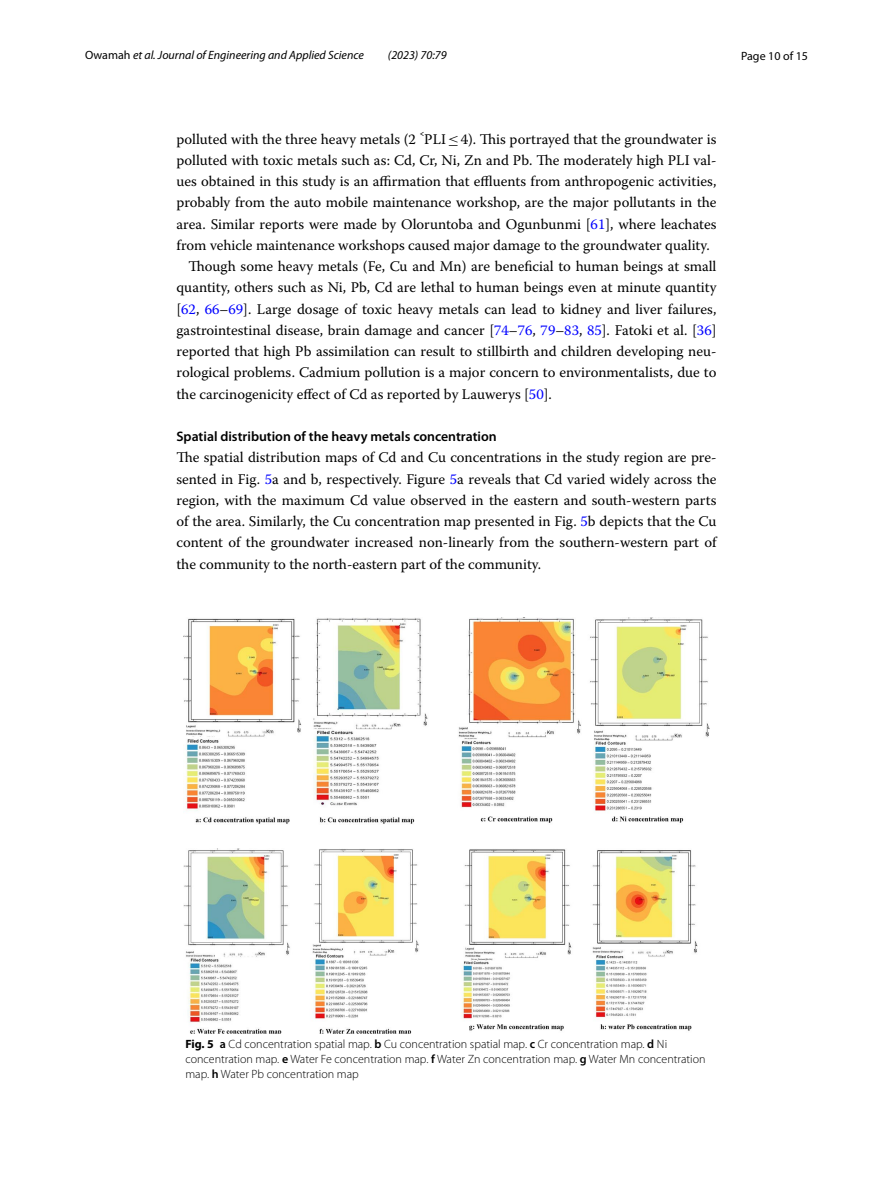
<style>
.page{position:relative;width:893px;height:1187px;background:#fff}
.page>*{position:absolute;margin:0;border:0;box-sizing:border-box;transform-origin:0 0}
.t1{font:14.7px/21.3px "Warnock Pro";color:#000;text-align:justify}
.t2{font:600 13.8px "Myriad Pro";color:#000}
.t3{font:300 12px/15px "Myriad Pro";color:#000}
.t4{font:italic 12px "Myriad Pro";color:#000}
.t5{font:12px "Myriad Pro";color:#000}
.s1{font-style:normal}
.s2{font-family:"Code 2000"}
.s3{font-family:"MTSY"}
.s4{color:#00f}
.s5{font-weight:700}
.s6{font-weight:600}
</style>
<div class="page">
<img style="left:184px;top:617px;width:525px;height:416px">
<p class="t4" style="left:85px;top:48px;width:280px"><span class="s1">Owamah</span> et al. Journal of Engineering and Applied Science</p>
<p class="t4" style="left:388px;top:48px;width:60px">(2023) 70:79</p>
<p class="t5" style="left:741px;top:48px;width:68px">Page 10 of 15</p>
<p class="t1" style="left:176px;top:128px;width:541px">polluted with the three heavy metals (2 <span class="s2">˂</span>PLI<span class="s3">≤</span>4). This portrayed that the groundwater is</p>
<p class="t1" style="left:176px;top:149px;width:542px">polluted with toxic metals such as: Cd, Cr, Ni, Zn and Pb. The moderately high PLI val-</p>
<p class="t1" style="left:176px;top:170px;width:541px">ues obtained in this study is an affirmation that effluents from anthropogenic activities,</p>
<p class="t1" style="left:176px;top:192px;width:542px">probably from the auto mobile maintenance workshop, are the major pollutants in the</p>
<p class="t1" style="left:176px;top:213px;width:542px">area. Similar reports were made by Oloruntoba and Ogunbunmi [<span class="s4">61</span>], where leachates</p>
<p class="t1" style="left:176px;top:234px;width:535px">from vehicle maintenance workshops caused major damage to the groundwater quality.</p>
<p class="t1" style="left:188px;top:255px;width:529px">Though some heavy metals (Fe, Cu and Mn) are beneficial to human beings at small</p>
<p class="t1" style="left:176px;top:277px;width:541px">quantity, others such as Ni, Pb, Cd are lethal to human beings even at minute quantity</p>
<p class="t1" style="left:176px;top:298px;width:542px">[<span class="s4">62</span>, <span class="s4">66</span>–<span class="s4">69</span>]. Large dosage of toxic heavy metals can lead to kidney and liver failures,</p>
<p class="t1" style="left:176px;top:319px;width:542px">gastrointestinal disease, brain damage and cancer [<span class="s4">74</span>–<span class="s4">76</span>, <span class="s4">79</span>–<span class="s4">83</span>, <span class="s4">85</span>]. Fatoki et al. [<span class="s4">36</span>]</p>
<p class="t1" style="left:176px;top:340px;width:542px">reported that high Pb assimilation can result to stillbirth and children developing neu-</p>
<p class="t1" style="left:176px;top:361px;width:541px">rological problems. Cadmium pollution is a major concern to environmentalists, due to</p>
<p class="t1" style="left:176px;top:383px;width:377px">the carcinogenicity effect of Cd as reported by Lauwerys [<span class="s4">50</span>].</p>
<p class="t2" style="left:176px;top:427px;width:322px">Spatial distribution of the heavy metals concentration</p>
<p class="t1" style="left:176px;top:446px;width:542px">The spatial distribution maps of Cd and Cu concentrations in the study region are pre&shy;sented in Fig. <span class="s4">5</span>a and b, respectively. Figure <span class="s4">5</span>a reveals that Cd varied widely across the region, with the maximum Cd value observed in the eastern and south-western parts of the area. Similarly, the Cu concentration map presented in Fig. <span class="s4">5</span>b depicts that the Cu content of the groundwater increased non-linearly from the southern-western part of the community to the north-eastern part of the community.</p>
<p class="t3" style="left:185px;top:1036px;width:522px"><span class="s5">Fig. 5</span> <span class="s6">a</span> Cd concentration spatial map. <span class="s6">b</span> Cu concentration spatial map. <span class="s6">c</span> Cr concentration map. <span class="s6">d</span> Ni concentration map. <span class="s6">e</span> Water Fe concentration map. <span class="s6">f</span> Water Zn concentration map. <span class="s6">g</span> Water Mn concentration map. <span class="s6">h</span> Water Pb concentration map</p>
</div>
